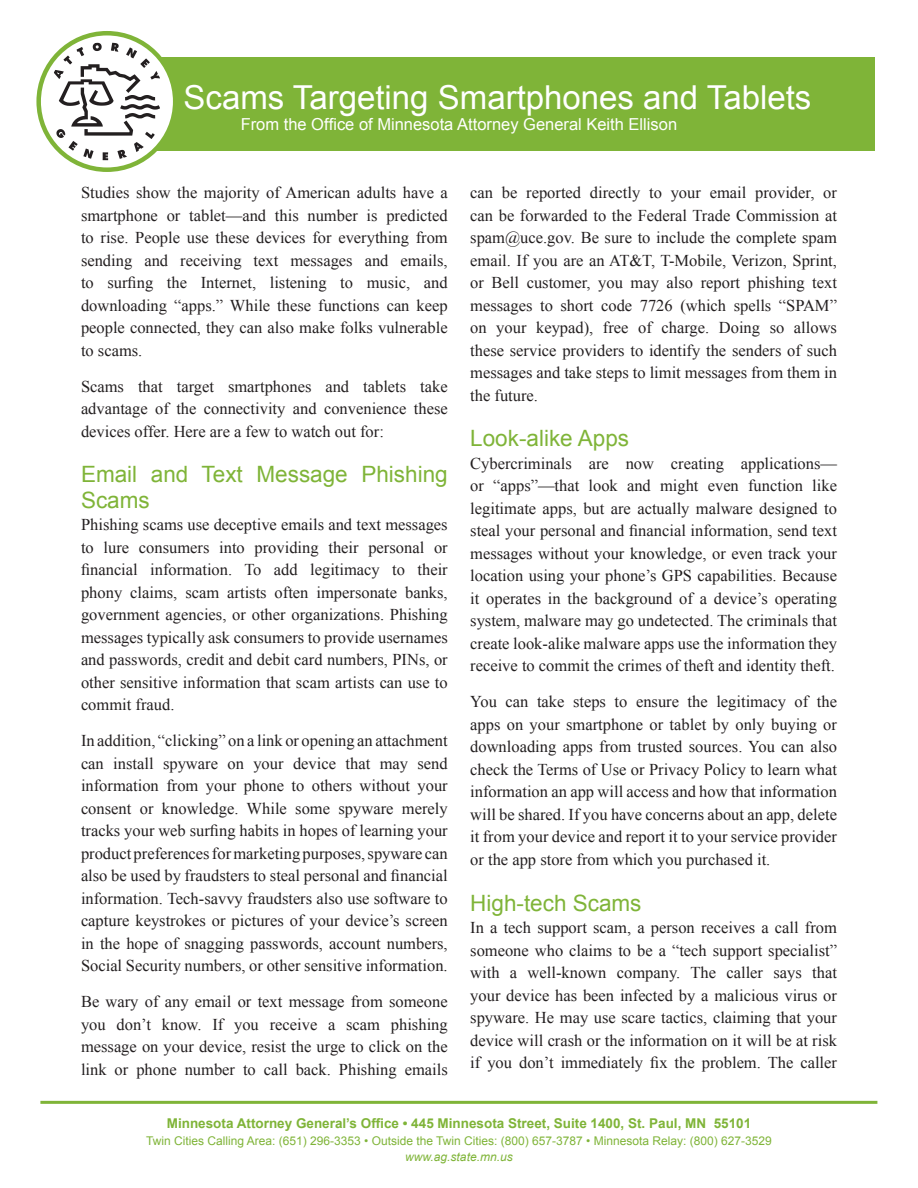
<style>
.page{position:relative;width:918px;height:1188px;background:#fff}
.page>*{position:absolute;margin:0;border:0;box-sizing:border-box;transform-origin:0 0}
.h1{font:33px "Arial";color:#fff}
.h2{font:22.5px/25.5px "Arial";color:#7fb438}
.p{font:16.5px/22.5px "Times New Roman";color:#231f20;text-align:justify}
.p_1{font:16.5px/22.5px "Times New Roman";color:#231f20;text-align:justify}
.t1{font:16.5px "Arial";color:#fff}
.t2{font:700 13.5px "Arial";color:#7fb438}
.t3{font:12px/16.5px "Arial";color:#7fb438;text-align:center}
.s1{font-style:italic}
</style>
<div class="page">
<div style="left:60px;top:57px;width:815px;height:93px;background:#7fb438"></div>
<svg style="left:39px;top:33px;width:136px;height:137px"></svg>
<svg style="left:54px;top:43px;width:106px;height:117px"></svg>
<div style="left:36px;top:31px;width:141px;height:141px;border:4px solid #7fb438;border-radius:50%"></div>
<hr style="left:40px;top:1101px;width:837px;height:3px;background:#7fb438">
<h1 class="h1" style="left:184px;top:75px;width:629px">Scams Targeting Smartphones and Tablets</h1>
<p class="t1" style="left:241px;top:113px;width:438px">From the Office of Minnesota Attorney General Keith Ellison</p>
<p class="p" style="left:81px;top:181px;width:368px">Studies show the majority of American adults have a smartphone or tablet—and this number is predicted to rise. People use these devices for everything from sending and receiving text messages and emails, to surfing the Internet, listening to music, and downloading “apps.” While these functions can keep people connected, they can also make folks vulnerable to scams.</p>
<p class="p" style="left:81px;top:375px;width:368px">Scams that target smartphones and tablets take advantage of the connectivity and convenience these devices offer. Here are a few to watch out for:</p>
<h2 class="h2" style="left:81px;top:462px;width:368px">Email and Text Message Phishing<br>Scams</h2>
<p class="p_1" style="left:81px;top:513px;width:368px">Phishing scams use deceptive emails and text messages to lure consumers into providing their personal or financial information. To add legitimacy to their phony claims, scam artists often impersonate banks, government agencies, or other organizations. Phishing messages typically ask consumers to provide usernames and passwords, credit and debit card numbers, PINs, or other sensitive information that scam artists can use to commit fraud.</p>
<p class="p" style="left:81px;top:729px;width:368px">In addition, “clicking” on a link or opening an attachment can install spyware on your device that may send information from your phone to others without your consent or knowledge. While some spyware merely tracks your web surfing habits in hopes of learning your product preferences for marketing purposes, spyware can also be used by fraudsters to steal personal and financial information. Tech-savvy fraudsters also use software to capture keystrokes or pictures of your device’s screen in the hope of snagging passwords, account numbers, Social Security numbers, or other sensitive information.</p>
<p class="p" style="left:81px;top:990px;width:368px">Be wary of any email or text message from someone you don’t know. If you receive a scam phishing message on your device, resist the urge to click on the link or phone number to call back. Phishing emails</p>
<p class="p" style="left:470px;top:181px;width:368px">can be reported directly to your email provider, or can be forwarded to the Federal Trade Commission at spam@uce.gov. Be sure to include the complete spam email. If you are an AT&amp;T, T-Mobile, Verizon, Sprint, or Bell customer, you may also report phishing text messages to short code 7726 (which spells “SPAM” on your keypad), free of charge. Doing so allows these service providers to identify the senders of such messages and take steps to limit messages from them in the future.</p>
<h2 class="h2" style="left:470px;top:426px;width:160px">Look-alike Apps</h2>
<p class="p_1" style="left:470px;top:452px;width:368px">Cybercriminals are now creating applications— or “apps”—that look and might even function like legitimate apps, but are actually malware designed to steal your personal and financial information, send text messages without your knowledge, or even track your location using your phone’s GPS capabilities. Because it operates in the background of a device’s operating system, malware may go undetected. The criminals that create look-alike malware apps use the information they receive to commit the crimes of theft and identity theft.</p>
<p class="p" style="left:470px;top:690px;width:368px">You can take steps to ensure the legitimacy of the apps on your smartphone or tablet by only buying or downloading apps from trusted sources. You can also check the Terms of Use or Privacy Policy to learn what information an app will access and how that information will be shared. If you have concerns about an app, delete it from your device and report it to your service provider or the app store from which you purchased it.</p>
<h2 class="h2" style="left:470px;top:890px;width:173px">High-tech Scams</h2>
<p class="p_1" style="left:470px;top:916px;width:368px">In a tech support scam, a person receives a call from someone who claims to be a “tech support specialist” with a well-known company. The caller says that your device has been infected by a malicious virus or spyware. He may use scare tactics, claiming that your device will crash or the information on it will be at risk if you don’t immediately fix the problem. The caller</p>
<p class="t2" style="left:167px;top:1115px;width:586px">Minnesota Attorney General’s Office • 445 Minnesota Street, Suite 1400, St. Paul, MN 55101</p>
<p class="t3" style="left:146px;top:1133px;width:627px">Twin Cities Calling Area: (651) 296-3353 • Outside the Twin Cities: (800) 657-3787 • Minnesota Relay: (800) 627-3529 <span class="s1">www.ag.state.mn.us</span></p>
</div>
